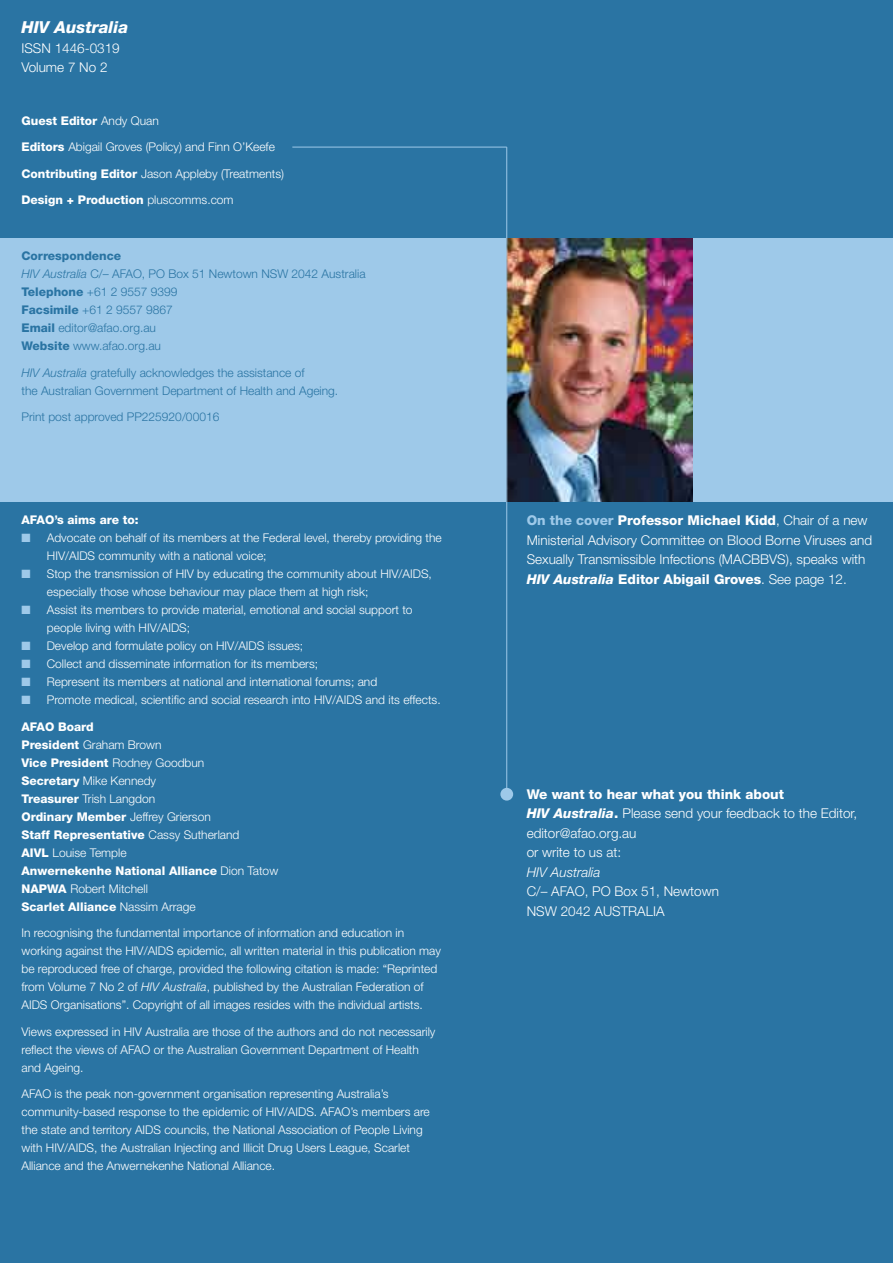
<style>
.page{position:relative;width:893px;height:1263px;background:#2a74a3}
.page>*{position:absolute;margin:0;border:0;box-sizing:border-box;transform-origin:0 0}
.t1{font:italic 800 16.5px "Helvetica Neue";color:#fff}
.t2{font:300 13.5px/19.5px "Helvetica Neue";color:#fff}
.t3{font:italic 300 13.5px "Helvetica Neue";color:#fff}
.t4{font:300 12px/18px "Helvetica Neue";color:#fff}
.t5{font:800 12px/18px "Helvetica Neue";color:#fff}
.t6{font:300 12px/18px "Helvetica Neue";color:#2a74a3}
.s1{font-weight:300}
.s2{font-weight:800}
.s3{font-style:italic}
.s4{color:#9ec9e9}
.s5{font-weight:800;color:#9ec9e9}
.s6{font-weight:800;font-style:italic}
</style>
<div class="page">
<div style="left:0;top:238px;width:893px;height:264px;background:#9ec9e9"></div>
<hr style="left:292px;top:147px;width:215px;height:1px;background:#9ec9e9">
<div style="left:500px;top:788px;width:13px;height:13px;background:#9ec9e9;border-radius:50%"></div>
<img style="left:507px;top:238px;width:186px;height:264px">
<hr style="left:506px;top:147px;width:1px;height:644px;background:#9ec9e9">
<h1 class="t1" style="left:21px;top:18px;width:108px">HIV Australia</h1>
<p class="t2" style="left:21px;top:38px;width:100px">ISSN 1446-0319<br>Volume 7 No 2</p>
<p class="t5" style="left:21px;top:111px;width:139px">Guest Editor <span class="s1">Andy Quan</span></p>
<p class="t4" style="left:21px;top:137px;width:255px"><span class="s2">Editors</span> Abigail Groves (Policy) and Finn O’Keefe</p>
<p class="t4" style="left:21px;top:164px;width:264px"><span class="s2">Contributing Editor</span> Jason Appleby (Treatments)</p>
<p class="t5" style="left:21px;top:191px;width:214px">Design + Production <span class="s1">pluscomms.com</span></p>
<p class="t6" style="left:21px;top:247px;width:346px"><span class="s2">Correspondence<br></span><span class="s3">HIV Australia</span> C/– AFAO, PO Box 51 Newtown NSW 2042 Australia<br><span class="s2">Telephone</span> +61 2 9557 9399<br><span class="s2">Facsimile</span> +61 2 9557 9867<br><span class="s2">Email</span> editor@afao.org.au<br><span class="s2">Website</span> www.afao.org.au</p>
<p class="t6" style="left:21px;top:363px;width:318px"><span class="s3">HIV Australia</span> gratefully acknowledges the assistance of<br>the Australian Government Department of Health and Ageing.</p>
<p class="t6" style="left:21px;top:408px;width:199px">Print post approved PP225920/00016</p>
<p class="t5" style="left:21px;top:511px;width:119px">AFAO’s aims are to:</p>
<p class="t4" style="left:47px;top:529px;width:396px;text-indent:-26px"><span class="s4">■</span> Advocate on behalf of its members at the Federal level, thereby providing the<br>HIV/AIDS community with a national voice;</p>
<p class="t4" style="left:47px;top:565px;width:386px;text-indent:-26px"><span class="s4">■</span> Stop the transmission of HIV by educating the community about HIV/AIDS, especially those whose behaviour may place them at high risk;</p>
<p class="t4" style="left:47px;top:601px;width:367px;text-indent:-26px"><span class="s4">■</span> Assist its members to provide material, emotional and social support to people living with HIV/AIDS;</p>
<p class="t4" style="left:21px;top:637px;width:283px"><span class="s4">■</span> Develop and formulate policy on HIV/AIDS issues;</p>
<p class="t4" style="left:21px;top:655px;width:298px"><span class="s4">■</span> Collect and disseminate information for its members;</p>
<p class="t4" style="left:21px;top:673px;width:357px"><span class="s4">■</span> Represent its members at national and international forums; and</p>
<p class="t4" style="left:21px;top:691px;width:421px"><span class="s4">■</span> Promote medical, scientific and social research into HIV/AIDS and its effects.</p>
<p class="t5" style="left:21px;top:718px;width:258px">AFAO Board<br>President <span class="s1">Graham Brown<br></span>Vice President <span class="s1">Rodney Goodbun<br></span>Secretary <span class="s1">Mike Kennedy<br></span>Treasurer <span class="s1">Trish Langdon<br></span>Ordinary Member <span class="s1">Jeffrey Grierson<br></span>Staff Representative <span class="s1">Cassy Sutherland<br></span>AIVL <span class="s1">Louise Temple<br></span>Anwernekenhe National Alliance <span class="s1">Dion Tatow<br></span>NAPWA <span class="s1">Robert Mitchell<br></span>Scarlet Alliance <span class="s1">Nassim Arrage</span></p>
<p class="t4" style="left:21px;top:924px;width:421px">In recognising the fundamental importance of information and education in working against the HIV/AIDS epidemic, all written material in this publication may be reproduced free of charge, provided the following citation is made: “Reprinted from Volume 7 No 2 of <span class="s3">HIV Australia</span>, published by the Australian Federation of AIDS Organisations”. Copyright of all images resides with the individual artists.</p>
<p class="t4" style="left:21px;top:1022px;width:415px">Views expressed in HIV Australia are those of the authors and do not necessarily reflect the views of AFAO or the Australian Government Department of Health and Ageing.</p>
<p class="t4" style="left:21px;top:1085px;width:410px">AFAO is the peak non-government organisation representing Australia’s community-based response to the epidemic of HIV/AIDS. AFAO’s members are the state and territory AIDS councils, the National Association of People Living with HIV/AIDS, the Australian Injecting and Illicit Drug Users League, Scarlet Alliance and the Anwernekenhe National Alliance.</p>
<p class="t2" style="left:527px;top:510px;width:347px"><span class="s5">On the cover</span> <span class="s2">Professor Michael Kidd</span>, Chair of a new Ministerial Advisory Committee on Blood Borne Viruses and Sexually Transmissible Infections (MACBBVS), speaks with <span class="s6">HIV Australia</span> <span class="s2">Editor Abigail Groves</span>. See page 12.</p>
<p class="t2" style="left:527px;top:784px;width:332px"><span class="s2">We want to hear what you think about<br></span><span class="s6">HIV Australia</span><span class="s2">.</span> Please send your feedback to the Editor, editor@afao.org.au<br>or write to us at:</p>
<p class="t3" style="left:527px;top:864px;width:75px">HIV Australia</p>
<p class="t2" style="left:527px;top:881px;width:194px">C/– AFAO, PO Box 51, Newtown<br>NSW 2042 AUSTRALIA</p>
</div>
